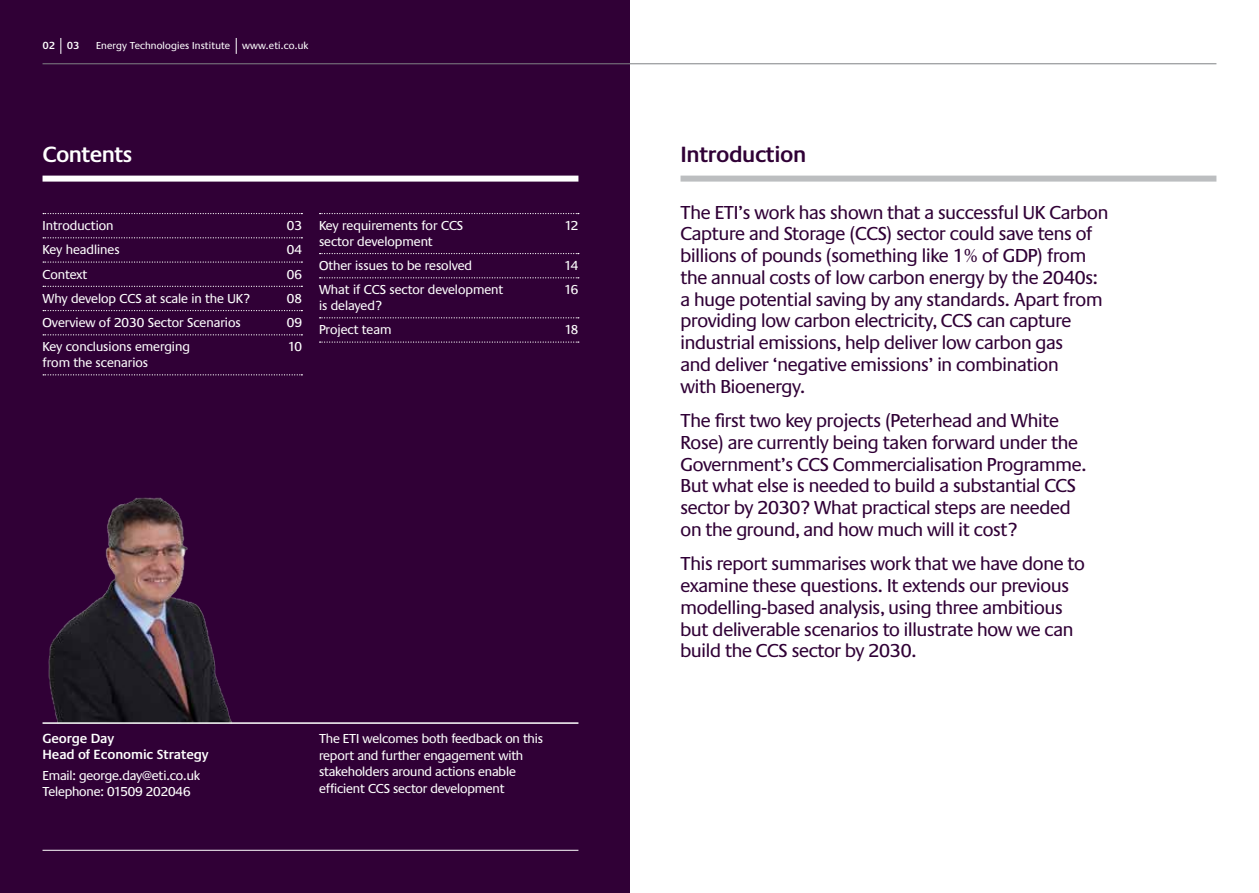
<style>
.page{position:relative;width:1259px;height:893px;background:#fff}
.page>*{position:absolute;margin:0;border:0;box-sizing:border-box;transform-origin:0 0}
.t1{font:600 22.5px "Praxis LT Pro";letter-spacing:-.02em;color:#300036}
.t2{font:600 22.5px "Praxis LT Pro";letter-spacing:-.03em;color:#fff}
.t3{font:19.5px/21.8px "Praxis";letter-spacing:-.01em;color:#300036}
.t4{font:13.5px/16.5px "Praxis";letter-spacing:-.01em;color:#fff}
.t5{font:600 13.5px/16.5px "Praxis LT Pro";letter-spacing:-.01em;color:#fff}
.t6{font:10.5px "Praxis";letter-spacing:.015em;color:#fff}
.t7{font:600 10.5px "Praxis LT Pro";color:#fff}
</style>
<div class="page">
<div style="left:0;top:0;width:629px;height:893px;background:#300036"></div>
<hr style="left:43px;top:64px;width:1173px;height:1px;background:#808285">
<hr style="left:43px;top:850px;width:535px;height:1px;background:#fff">
<div style="left:680px;top:176px;width:536px;height:6px;background:#bcbec0"></div>
<div style="left:43px;top:176px;width:535px;height:6px;background:#fff"></div>
<svg style="left:43px;top:213px;width:259px;height:1px"></svg>
<svg style="left:43px;top:237px;width:259px;height:1px"></svg>
<svg style="left:43px;top:261px;width:259px;height:2px"></svg>
<svg style="left:43px;top:286px;width:259px;height:1px"></svg>
<svg style="left:43px;top:310px;width:259px;height:1px"></svg>
<svg style="left:43px;top:334px;width:259px;height:1px"></svg>
<svg style="left:43px;top:374px;width:259px;height:1px"></svg>
<svg style="left:319px;top:213px;width:260px;height:1px"></svg>
<svg style="left:319px;top:253px;width:260px;height:1px"></svg>
<svg style="left:319px;top:277px;width:260px;height:1px"></svg>
<svg style="left:319px;top:317px;width:260px;height:1px"></svg>
<svg style="left:319px;top:341px;width:260px;height:2px"></svg>
<svg style="left:61px;top:38px;width:1px;height:16px"></svg>
<svg style="left:236px;top:38px;width:1px;height:16px"></svg>
<img style="left:42px;top:497px;width:190px;height:226px">
<hr style="left:43px;top:722px;width:535px;height:2px;background:#fff">
<p class="t7" style="left:43px;top:39px;width:38px">02 03</p>
<p class="t6" style="left:96px;top:40px;width:214px">Energy Technologies Institute www.eti.co.uk</p>
<p class="t2" style="left:43px;top:141px;width:91px">Contents</p>
<p class="t1" style="left:680px;top:141px;width:127px">Introduction</p>
<p class="t4" style="left:43px;top:218px;width:72px">Introduction</p>
<p class="t4" style="left:287px;top:218px;width:17px">03</p>
<p class="t4" style="left:43px;top:242px;width:79px">Key headlines</p>
<p class="t4" style="left:287px;top:242px;width:17px">04</p>
<p class="t4" style="left:43px;top:266px;width:46px">Context</p>
<p class="t4" style="left:287px;top:266px;width:17px">06</p>
<p class="t4" style="left:43px;top:290px;width:209px">Why develop CCS at scale in the UK?</p>
<p class="t4" style="left:287px;top:290px;width:17px">08</p>
<p class="t4" style="left:43px;top:315px;width:200px">Overview of 2030 Sector Scenarios</p>
<p class="t4" style="left:287px;top:315px;width:17px">09</p>
<p class="t4" style="left:43px;top:339px;width:149px">Key conclusions emerging</p>
<p class="t4" style="left:288px;top:339px;width:16px">10</p>
<p class="t4" style="left:43px;top:355px;width:107px">from the scenarios</p>
<p class="t4" style="left:319px;top:218px;width:146px">Key requirements for CCS</p>
<p class="t4" style="left:564px;top:218px;width:16px">12</p>
<p class="t4" style="left:319px;top:229px;width:155px;line-height:24.3px">sector development<br>Other issues to be resolved</p>
<p class="t4" style="left:564px;top:258px;width:16px">14</p>
<p class="t4" style="left:319px;top:282px;width:186px">What if CCS sector development</p>
<p class="t4" style="left:564px;top:282px;width:16px">16</p>
<p class="t4" style="left:319px;top:294px;width:74px;line-height:24.3px">is delayed?<br>Project team</p>
<p class="t4" style="left:564px;top:322px;width:16px">18</p>
<p class="t5" style="left:43px;top:730px;width:167px">George Day<br>Head of Economic Strategy</p>
<p class="t4" style="left:43px;top:767px;width:159px">Email: george.day@eti.co.uk<br>Telephone: 01509 202046</p>
<p class="t4" style="left:319px;top:731px;width:225px">The ETI welcomes both feedback on this report and further engagement with stakeholders around actions enable efficient CCS sector development</p>
<p class="t3" style="left:680px;top:202px;width:429px">The ETI’s work has shown that a successful UK Carbon Capture and Storage (CCS) sector could save tens of billions of pounds (something like 1% of GDP) from the annual costs of low carbon energy by the 2040s: a huge potential saving by any standards. Apart from providing low carbon electricity, CCS can capture industrial emissions, help deliver low carbon gas<br>and deliver ‘negative emissions’ in combination<br>with Bioenergy.</p>
<p class="t3" style="left:680px;top:410px;width:407px">The first two key projects (Peterhead and White Rose) are currently being taken forward under the Government’s CCS Commercialisation Programme.<br>But what else is needed to build a substantial CCS sector by 2030? What practical steps are needed on the ground, and how much will it cost?</p>
<p class="t3" style="left:680px;top:554px;width:406px">This report summarises work that we have done to examine these questions. It extends our previous modelling-based analysis, using three ambitious but deliverable scenarios to illustrate how we can build the CCS sector by 2030.</p>
</div>
